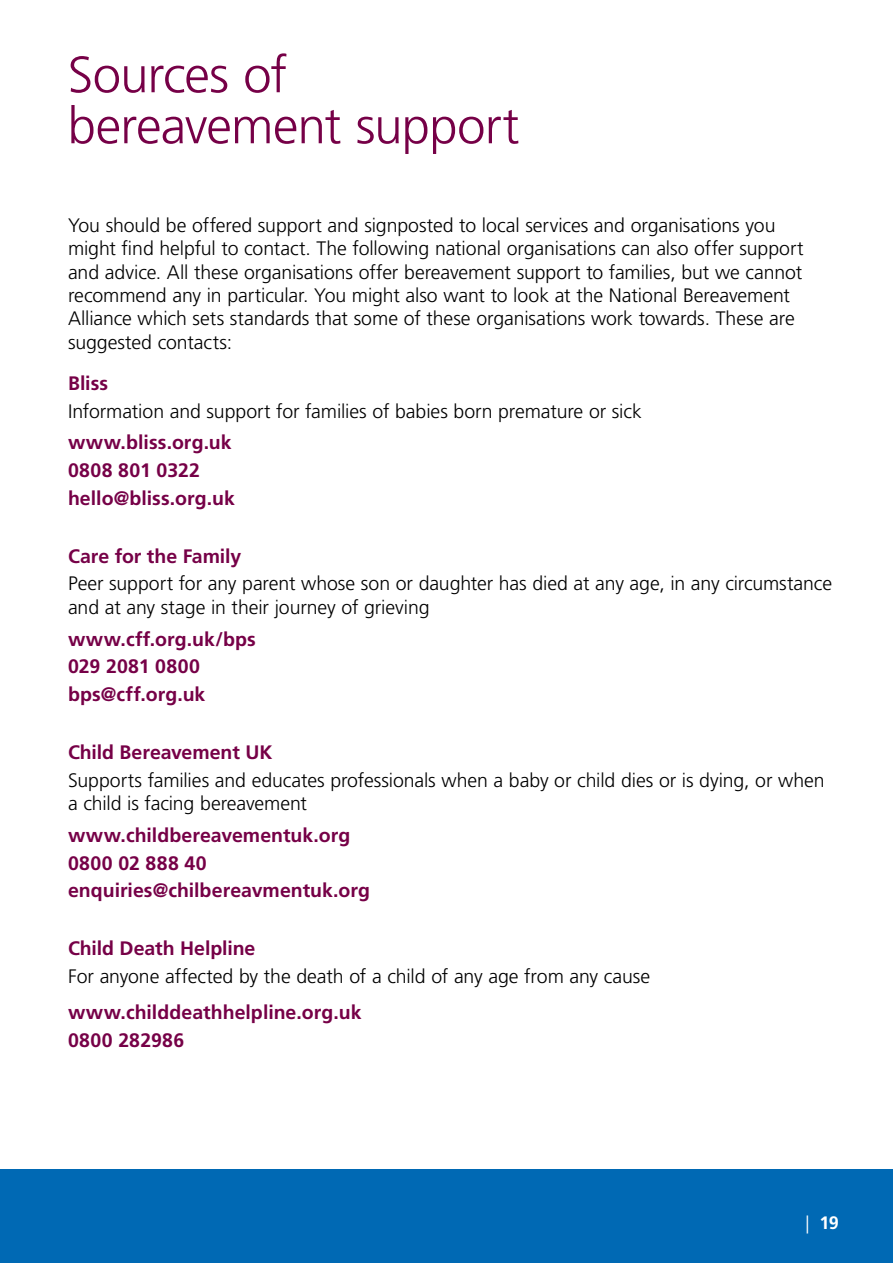
<style>
.page{position:relative;width:893px;height:1263px;background:#fff}
.page>*{position:absolute;margin:0;border:0;box-sizing:border-box;transform-origin:0 0}
.Main_Header{font:300 51px/51px "Frutiger LT Std";letter-spacing:-.015em;color:#760047}
.Body_bigger{font:300 19.5px/23.4px "Frutiger LT Std";letter-spacing:-.005em;color:#000}
.Body_bigger-2{font:700 19.5px "Frutiger LT Std";letter-spacing:.005em;color:#760047}
.small_sub_header_NO{font:700 19.5px "Frutiger LT Std";letter-spacing:-.005em;color:#760047}
.t1{font:700 18px "Frutiger LT Std";color:#fff}
.s1{font-weight:300}
</style>
<div class="page">
<div style="left:0;top:1169px;width:893px;height:94px;background:#0069b4"></div>
<h1 class="Main_Header" style="left:68px;top:50px;width:453px">Sources of bereavement support</h1>
<p class="Body_bigger" style="left:68px;top:214px;width:737px">You should be offered support and signposted to local services and organisations you might find helpful to contact. The following national organisations can also offer support and advice. All these organisations offer bereavement support to families, but we cannot recommend any in particular. You might also want to look at the National Bereavement Alliance which sets standards that some of these organisations work towards. These are suggested contacts:</p>
<p class="small_sub_header_NO" style="left:68px;top:372px;width:41px">Bliss</p>
<p class="Body_bigger" style="left:68px;top:399px;width:575px">Information and support for families of babies born premature or sick</p>
<p class="Body_bigger-2" style="left:68px;top:431px;width:165px">www.bliss.org.uk</p>
<p class="Body_bigger-2" style="left:68px;top:459px;width:133px">0808 801 0322</p>
<p class="Body_bigger-2" style="left:68px;top:486px;width:168px">hello@bliss.org.uk</p>
<p class="small_sub_header_NO" style="left:68px;top:544px;width:175px">Care for the Family</p>
<p class="Body_bigger" style="left:68px;top:572px;width:766px">Peer support for any parent whose son or daughter has died at any age, in any circumstance and at any stage in their journey of grieving</p>
<p class="Body_bigger-2" style="left:68px;top:627px;width:189px">www.cff.org.uk/bps</p>
<p class="Body_bigger-2" style="left:68px;top:655px;width:133px">029 2081 0800</p>
<p class="Body_bigger-2" style="left:68px;top:683px;width:139px">bps@cff.org.uk</p>
<p class="small_sub_header_NO" style="left:68px;top:741px;width:206px">Child Bereavement UK</p>
<p class="Body_bigger" style="left:68px;top:768px;width:758px">Supports families and educates professionals when a baby or child dies or is dying, or when a child is facing bereavement</p>
<p class="Body_bigger-2" style="left:68px;top:824px;width:284px">www.childbereavementuk.org</p>
<p class="Body_bigger-2" style="left:68px;top:851px;width:140px">0800 02 888 40</p>
<p class="Body_bigger-2" style="left:68px;top:879px;width:304px">enquiries@chilbereavmentuk.org</p>
<p class="small_sub_header_NO" style="left:68px;top:937px;width:189px">Child Death Helpline</p>
<p class="Body_bigger" style="left:68px;top:965px;width:584px">For anyone affected by the death of a child of any age from any cause</p>
<p class="Body_bigger-2" style="left:68px;top:1001px;width:295px">www.childdeathhelpline.org.uk</p>
<p class="Body_bigger-2" style="left:68px;top:1028px;width:118px">0800 282986</p>
<p class="t1" style="left:805px;top:1212px;width:35px"><span class="s1">|</span> 19</p>
</div>
